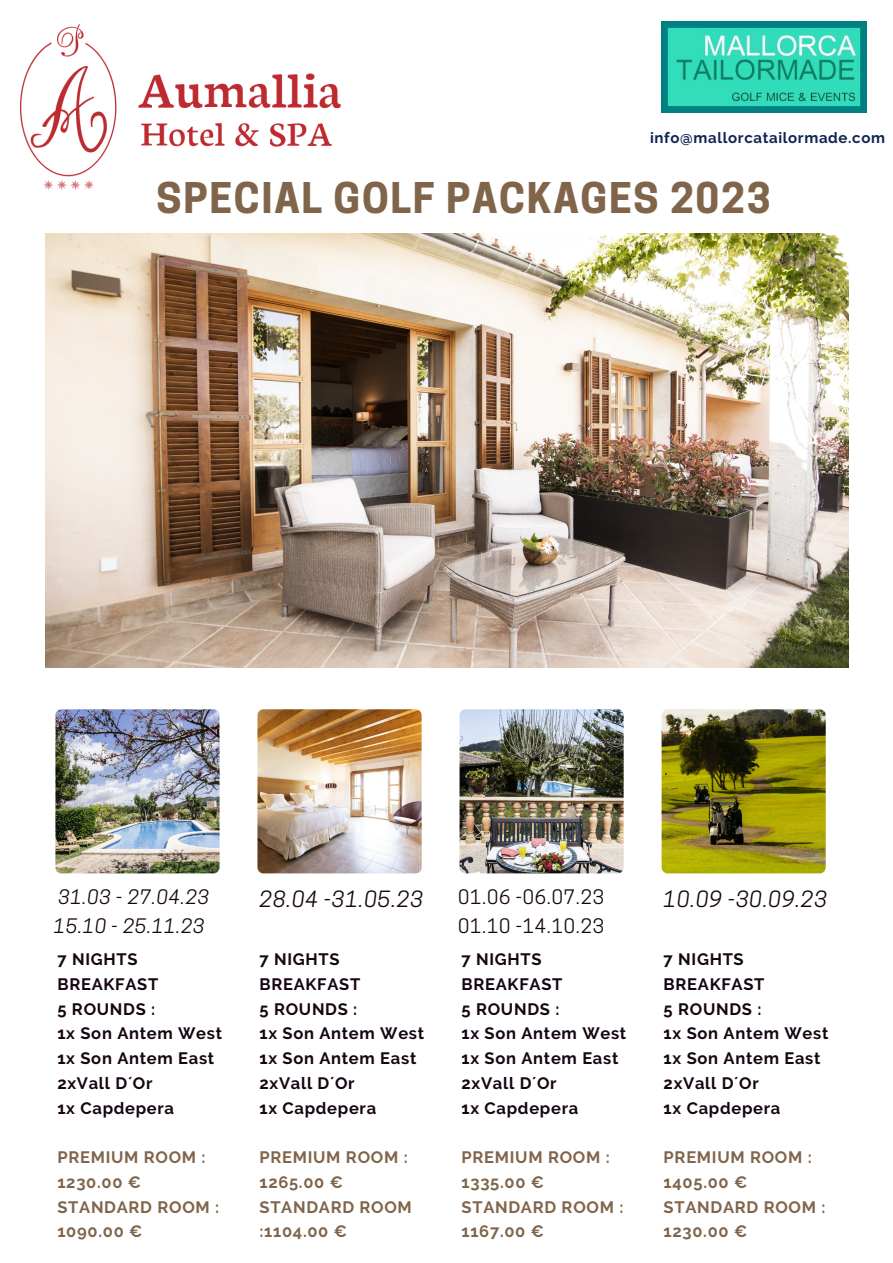
<style>
.page{position:relative;width:893px;height:1263px;background:#fff}
.page>*{position:absolute;margin:0;border:0;box-sizing:border-box;transform-origin:0 0}
.t1{font:700 39.75px "Cooper Hewitt";letter-spacing:.045em;color:#80654b}
.t2{font:italic 21px "Cooper Hewitt";letter-spacing:.045em;color:#160512}
.t3{font:italic 18.75px/28.1px "Cooper Hewitt";letter-spacing:.045em;color:#160512}
.t4{font:18.75px/28.1px "Cooper Hewitt";letter-spacing:.045em;color:#160512}
.t5{font:700 16.5px/24.8px "Raleway";letter-spacing:.045em;color:#160512}
.t6{font:700 16.5px/24.8px "Raleway";letter-spacing:.045em;color:#80654b}
.t7{font:700 15px "Raleway";letter-spacing:.045em;color:#122454}
</style>
<div class="page">
<img style="left:45px;top:233px;width:803px;height:435px">
<img style="left:55px;top:709px;width:165px;height:165px">
<img style="left:257px;top:709px;width:165px;height:165px">
<img style="left:459px;top:709px;width:165px;height:165px">
<img style="left:661px;top:709px;width:165px;height:165px">
<img style="left:662px;top:21px;width:204px;height:91px">
<img style="left:20px;top:24px;width:320px;height:165px">
<p class="t7" style="left:650px;top:129px;width:236px">info@mallorcatailormade.com</p>
<h1 class="t1" style="left:157px;top:183px;width:615px">SPECIAL GOLF PACKAGES 2023</h1>
<p class="t3" style="left:54px;top:886px;width:157px">31.03 - 27.04.23<br>15.10 - 25.11.23</p>
<p class="t5" style="left:57px;top:947px;width:166px">7 NIGHTS<br>BREAKFAST<br>5 ROUNDS :<br>1x Son Antem West<br>1x Son Antem East<br>2xVall D´Or<br>1x Capdepera</p>
<p class="t6" style="left:57px;top:1145px;width:163px">PREMIUM ROOM :<br>1230.00 €<br>STANDARD ROOM :<br>1090.00 €</p>
<p class="t2" style="left:259px;top:891px;width:165px">28.04 -31.05.23</p>
<p class="t5" style="left:259px;top:947px;width:166px">7 NIGHTS<br>BREAKFAST<br>5 ROUNDS :<br>1x Son Antem West<br>1x Son Antem East<br>2xVall D´Or<br>1x Capdepera</p>
<p class="t6" style="left:259px;top:1145px;width:154px">PREMIUM ROOM :<br>1265.00 €<br>STANDARD ROOM :1104.00 €</p>
<p class="t4" style="left:458px;top:886px;width:147px">01.06 -06.07.23<br>01.10 -14.10.23</p>
<p class="t5" style="left:461px;top:947px;width:166px">7 NIGHTS<br>BREAKFAST<br>5 ROUNDS :<br>1x Son Antem West<br>1x Son Antem East<br>2xVall D´Or<br>1x Capdepera</p>
<p class="t6" style="left:461px;top:1145px;width:163px">PREMIUM ROOM :<br>1335.00 €<br>STANDARD ROOM :<br>1167.00 €</p>
<p class="t2" style="left:663px;top:891px;width:165px">10.09 -30.09.23</p>
<p class="t5" style="left:663px;top:947px;width:166px">7 NIGHTS<br>BREAKFAST<br>5 ROUNDS :<br>1x Son Antem West<br>1x Son Antem East<br>2xVall D´Or<br>1x Capdepera</p>
<p class="t6" style="left:663px;top:1145px;width:163px">PREMIUM ROOM :<br>1405.00 €<br>STANDARD ROOM :<br>1230.00 €</p>
</div>
